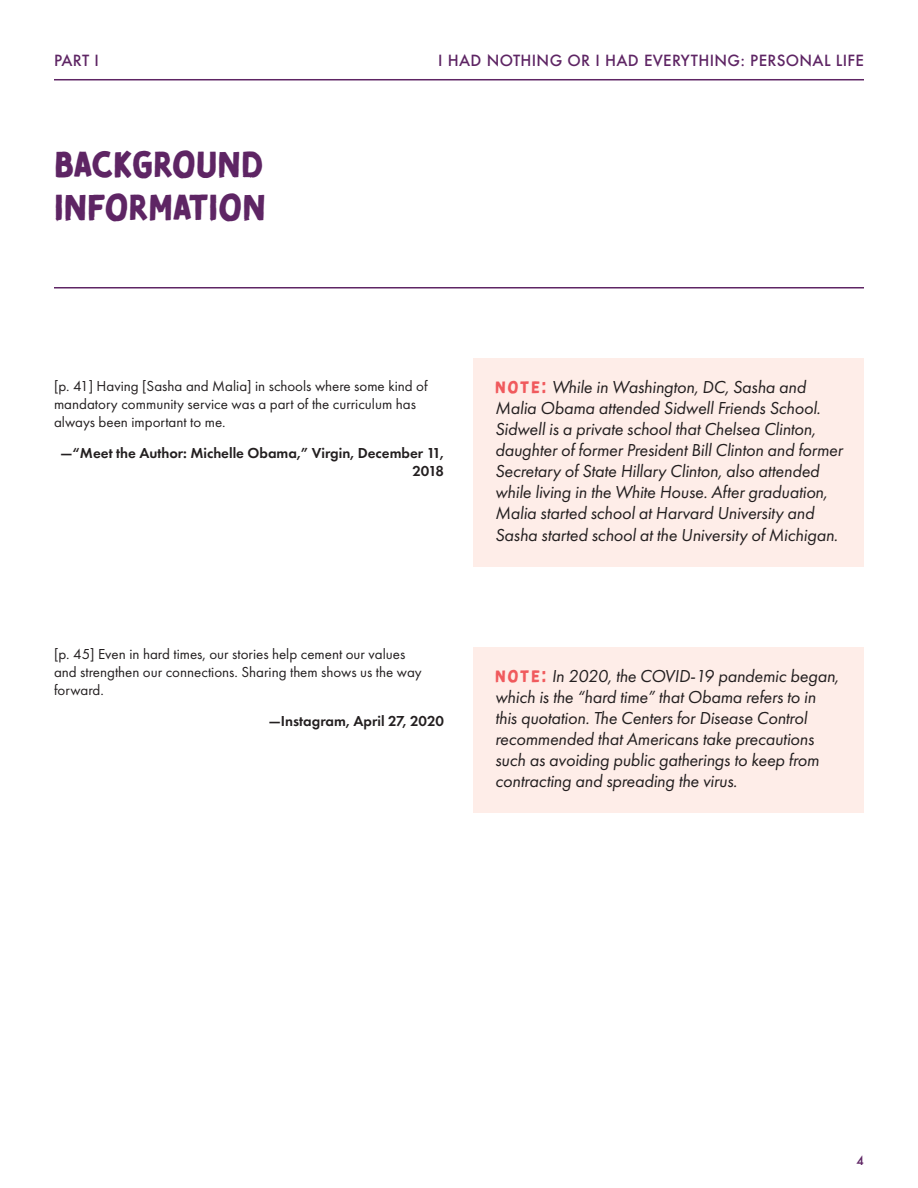
<style>
.page{position:relative;width:918px;height:1188px;background:#fff}
.page>*{position:absolute;margin:0;border:0;box-sizing:border-box;transform-origin:0 0}
.Heading{font:36px/43.2px "Tomarik Brush";color:#5e2564}
.Note{font:italic 18px/21.1px "Futura PT";letter-spacing:-.01em;color:#231f20}
.t1{font:15px/18px "Futura PT";color:#231f20}
.Attribution{font:600 15px/18px "Futura PT";color:#231f20;text-align:right}
.t2{font:500 15px "Futura";letter-spacing:.02em;color:#5e2564}
.t3{font:500 12px "Futura";color:#5e2564}
.s1{font-family:"Tomarik Brush";font-style:normal;font-size:16.5px;color:#f05a5d}
</style>
<div class="page">
<hr style="left:54px;top:79px;width:810px;height:1px;background:#5e2564">
<hr style="left:54px;top:287px;width:810px;height:2px;background:#5e2564">
<div style="left:474px;top:358px;width:390px;height:208px;background:#feede8"></div>
<div style="left:474px;top:647px;width:390px;height:166px;background:#feede8"></div>
<p class="t2" style="left:54px;top:51px;width:47px">PART I</p>
<p class="t2" style="left:438px;top:51px;width:427px">I HAD NOTHING OR I HAD EVERYTHING: PERSONAL LIFE</p>
<p class="Heading" style="left:54px;top:138px;width:213px">BACKGROUND<br>INFORMATION</p>
<p class="t1" style="left:54px;top:377px;width:375px">[p. 41] Having [Sasha and Malia] in schools where some kind of mandatory community service was a part of the curriculum has always been important to me.</p>
<p class="Attribution" style="left:60px;top:443px;width:386px">—“Meet the Author: Michelle Obama,” Virgin, December 11,<br>2018</p>
<p class="t1" style="left:54px;top:645px;width:369px">[p. 45] Even in hard times, our stories help cement our values and strengthen our connections. Sharing them shows us the way forward.</p>
<p class="Attribution" style="left:268px;top:712px;width:177px">—Instagram, April 27, 2020</p>
<p class="Note" style="left:495px;top:377px;width:349px"><span class="s1">NOTE:</span> While in Washington, DC, Sasha and Malia Obama attended Sidwell Friends School.<br>Sidwell is a private school that Chelsea Clinton, daughter of former President Bill Clinton and former Secretary of State Hillary Clinton, also attended while living in the White House. After graduation, Malia started school at Harvard University and Sasha started school at the University of Michigan.</p>
<p class="Note" style="left:495px;top:666px;width:345px"><span class="s1">NOTE:</span> In 2020, the COVID-19 pandemic began, which is the “hard time” that Obama refers to in this quotation. The Centers for Disease Control recommended that Americans take precautions such as avoiding public gatherings to keep from contracting and spreading the virus.</p>
<p class="t3" style="left:857px;top:1153px;width:9px">4</p>
</div>
